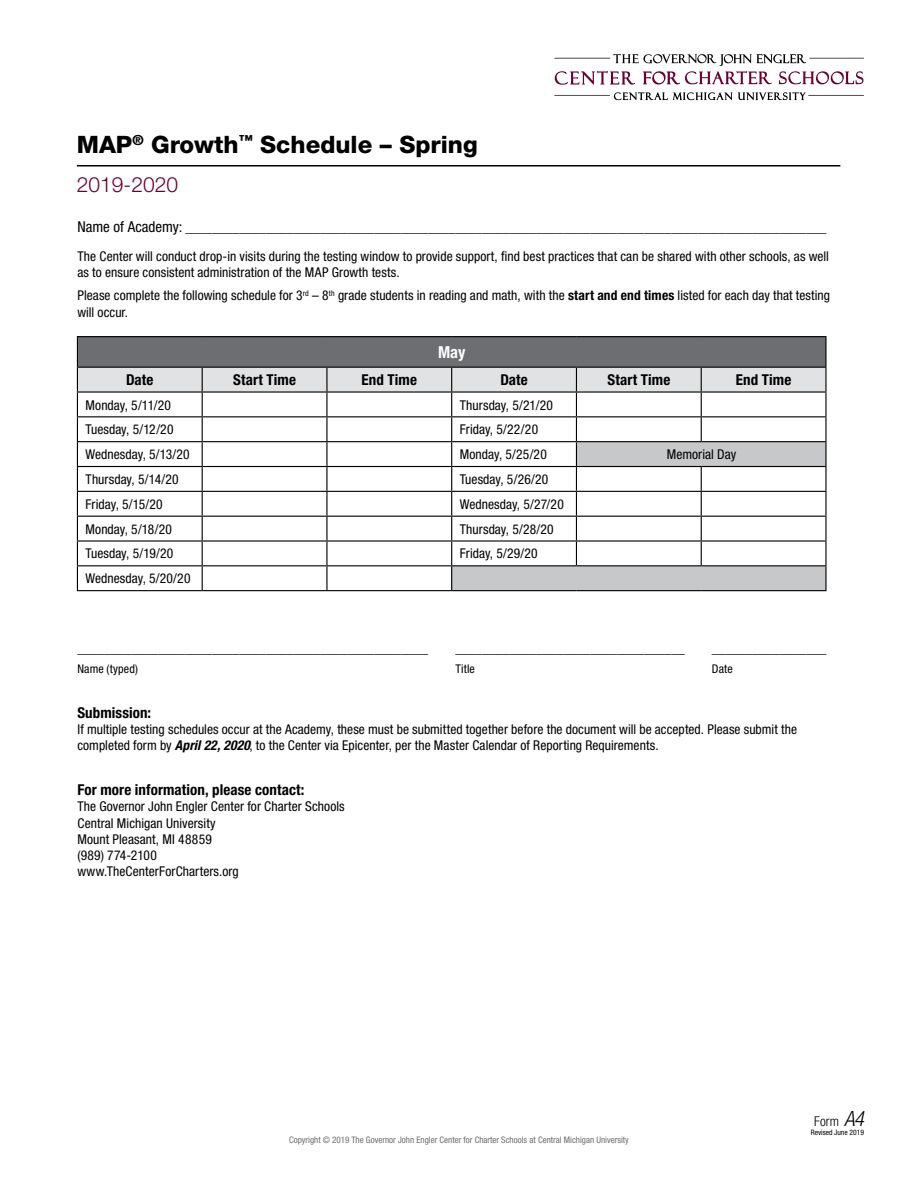
<style>
.page{position:relative;width:918px;height:1188px;background:#fff}
.page>*{position:absolute;margin:0;border:0;box-sizing:border-box;transform-origin:0 0}
.t1{font:800 24px "Helvetica Neue LT Std";color:#000}
.t2{font:300 21px "Helvetica Neue LT Std";color:#6a0032}
.t3{font:700 condensed 16.5px "Helvetica Neue LT Std";color:#fff}
.t4{font:700 condensed 15px "Helvetica Neue LT Std";letter-spacing:.005em;color:#000}
.t5{font:condensed 13.5px/16.2px "Helvetica Neue LT Std";letter-spacing:.005em;color:#000}
.t6{font:300 condensed 13.5px "Helvetica Neue LT Std";color:#000}
.t7{font:condensed 12px "Helvetica Neue LT Std";letter-spacing:.01em;color:#000}
.t8{font:condensed 9px "Helvetica Neue LT Std";color:#6d6e71}
.t9{font:condensed 7.5px "Helvetica Neue LT Std";color:#000}
.s1{font-size:15px}
.s2{font-weight:700}
.s3{font-weight:700;font-style:italic}
.s4{font-style:italic;font-size:21px}
</style>
<div class="page">
<svg style="left:554px;top:92px;width:310px;height:8px"></svg>
<svg style="left:554px;top:54px;width:310px;height:31px"></svg>
<hr style="left:77px;top:165px;width:763px;height:1px;background:#000">
<div style="left:77px;top:337px;width:749px;height:30px;background:#6d6e71"></div>
<hr style="left:77px;top:336px;width:125px;height:1px;background:#000">
<hr style="left:77px;top:337px;width:1px;height:30px;background:#000">
<hr style="left:202px;top:336px;width:125px;height:1px;background:#000">
<hr style="left:327px;top:336px;width:125px;height:1px;background:#000">
<hr style="left:452px;top:336px;width:124px;height:1px;background:#000">
<hr style="left:576px;top:336px;width:125px;height:1px;background:#000">
<hr style="left:701px;top:336px;width:126px;height:1px;background:#000">
<hr style="left:825px;top:337px;width:2px;height:30px;background:#000">
<hr style="left:701px;top:367px;width:126px;height:1px;background:#000">
<hr style="left:825px;top:368px;width:2px;height:23px;background:#000">
<hr style="left:701px;top:391px;width:126px;height:2px;background:#000">
<hr style="left:825px;top:393px;width:2px;height:23px;background:#000">
<hr style="left:701px;top:416px;width:126px;height:1px;background:#000">
<hr style="left:825px;top:417px;width:2px;height:24px;background:#000">
<hr style="left:701px;top:441px;width:126px;height:1px;background:#000">
<hr style="left:825px;top:442px;width:2px;height:24px;background:#000">
<hr style="left:701px;top:466px;width:126px;height:1px;background:#000">
<hr style="left:825px;top:467px;width:2px;height:24px;background:#000">
<hr style="left:701px;top:491px;width:126px;height:1px;background:#000">
<hr style="left:825px;top:492px;width:2px;height:24px;background:#000">
<hr style="left:701px;top:516px;width:126px;height:1px;background:#000">
<hr style="left:825px;top:517px;width:2px;height:23px;background:#000">
<hr style="left:701px;top:540px;width:126px;height:2px;background:#000">
<hr style="left:825px;top:542px;width:2px;height:23px;background:#000">
<svg style="left:77px;top:367px;width:749px;height:223px"></svg>
<hr style="left:576px;top:565px;width:125px;height:1px;background:#000">
<hr style="left:701px;top:565px;width:126px;height:1px;background:#000">
<hr style="left:825px;top:566px;width:2px;height:24px;background:#000">
<hr style="left:77px;top:590px;width:125px;height:1px;background:#000">
<hr style="left:202px;top:590px;width:125px;height:1px;background:#000">
<hr style="left:327px;top:590px;width:125px;height:1px;background:#000">
<hr style="left:452px;top:590px;width:124px;height:1px;background:#000">
<hr style="left:576px;top:590px;width:125px;height:1px;background:#000">
<hr style="left:701px;top:590px;width:126px;height:1px;background:#000">
<h1 class="t1" style="left:77px;top:130px;width:402px">MAP<sup>®</sup> Growth<sup>™</sup> Schedule – Spring</h1>
<h2 class="t2" style="left:77px;top:172px;width:103px">2019-2020</h2>
<p class="t5" style="left:77px;top:212px;width:753px;line-height:29.7px"><span class="s1">Name of Academy:</span> _______________________________________________________________________________________________<br>The Center will conduct drop-in visits during the testing window to provide support, find best practices that can be shared with other schools, as well</p>
<p class="t5" style="left:77px;top:261px;width:754px;line-height:23px">as to ensure consistent administration of the MAP Growth tests.<br>Please complete the following schedule for 3<sup>rd</sup> – 8<sup>th</sup> grade students in reading and math, with the <span class="s2">start and end times</span> listed for each day that testing</p>
<p class="t5" style="left:77px;top:304px;width:52px">will occur.</p>
<p class="t3" style="left:438px;top:342px;width:29px">May</p>
<p class="t4" style="left:126px;top:371px;width:29px">Date</p>
<p class="t4" style="left:233px;top:371px;width:64px">Start Time</p>
<p class="t4" style="left:362px;top:371px;width:57px">End Time</p>
<p class="t4" style="left:500px;top:371px;width:29px">Date</p>
<p class="t4" style="left:607px;top:371px;width:64px">Start Time</p>
<p class="t4" style="left:736px;top:371px;width:57px">End Time</p>
<p class="t5" style="left:86px;top:397px;width:87px">Monday, 5/11/20</p>
<p class="t5" style="left:460px;top:397px;width:95px">Thursday, 5/21/20</p>
<p class="t5" style="left:86px;top:421px;width:89px">Tuesday, 5/12/20</p>
<p class="t5" style="left:460px;top:421px;width:80px">Friday, 5/22/20</p>
<p class="t5" style="left:86px;top:446px;width:106px">Wednesday, 5/13/20</p>
<p class="t5" style="left:460px;top:446px;width:89px">Monday, 5/25/20</p>
<p class="t5" style="left:667px;top:446px;width:71px">Memorial Day</p>
<p class="t5" style="left:86px;top:471px;width:95px">Thursday, 5/14/20</p>
<p class="t5" style="left:460px;top:471px;width:90px">Tuesday, 5/26/20</p>
<p class="t5" style="left:86px;top:496px;width:79px">Friday, 5/15/20</p>
<p class="t5" style="left:460px;top:496px;width:106px">Wednesday, 5/27/20</p>
<p class="t5" style="left:86px;top:521px;width:88px">Monday, 5/18/20</p>
<p class="t5" style="left:460px;top:521px;width:95px">Thursday, 5/28/20</p>
<p class="t5" style="left:86px;top:546px;width:89px">Tuesday, 5/19/20</p>
<p class="t5" style="left:460px;top:546px;width:80px">Friday, 5/29/20</p>
<p class="t5" style="left:86px;top:570px;width:106px">Wednesday, 5/20/20</p>
<p class="t5" style="left:77px;top:640px;width:352px">____________________________________________________</p>
<p class="t5" style="left:455px;top:640px;width:231px">__________________________________</p>
<p class="t5" style="left:712px;top:640px;width:116px">_________________</p>
<p class="t7" style="left:77px;top:662px;width:62px">Name (typed)</p>
<p class="t7" style="left:455px;top:662px;width:21px">Title</p>
<p class="t7" style="left:712px;top:662px;width:22px">Date</p>
<p class="t4" style="left:77px;top:703px;width:75px">Submission:</p>
<p class="t5" style="left:77px;top:721px;width:721px">If multiple testing schedules occur at the Academy, these must be submitted together before the document will be accepted. Please submit the completed form by <span class="s3">April 22, 2020</span>, to the Center via Epicenter, per the Master Calendar of Reporting Requirements.</p>
<p class="t4" style="left:77px;top:781px;width:229px">For more information, please contact:</p>
<p class="t5" style="left:77px;top:798px;width:269px">The Governor John Engler Center for Charter Schools<br>Central Michigan University<br>Mount Pleasant, MI 48859<br>(989) 774-2100<br>www.TheCenterForCharters.org</p>
<p class="t8" style="left:289px;top:1135px;width:341px">Copyright © 2019 The Governor John Engler Center for Charter Schools at Central Michigan University</p>
<p class="t6" style="left:814px;top:1113px;width:51px">Form <span class="s4">A4</span></p>
<p class="t9" style="left:811px;top:1128px;width:55px">Revised June 2019</p>
</div>
